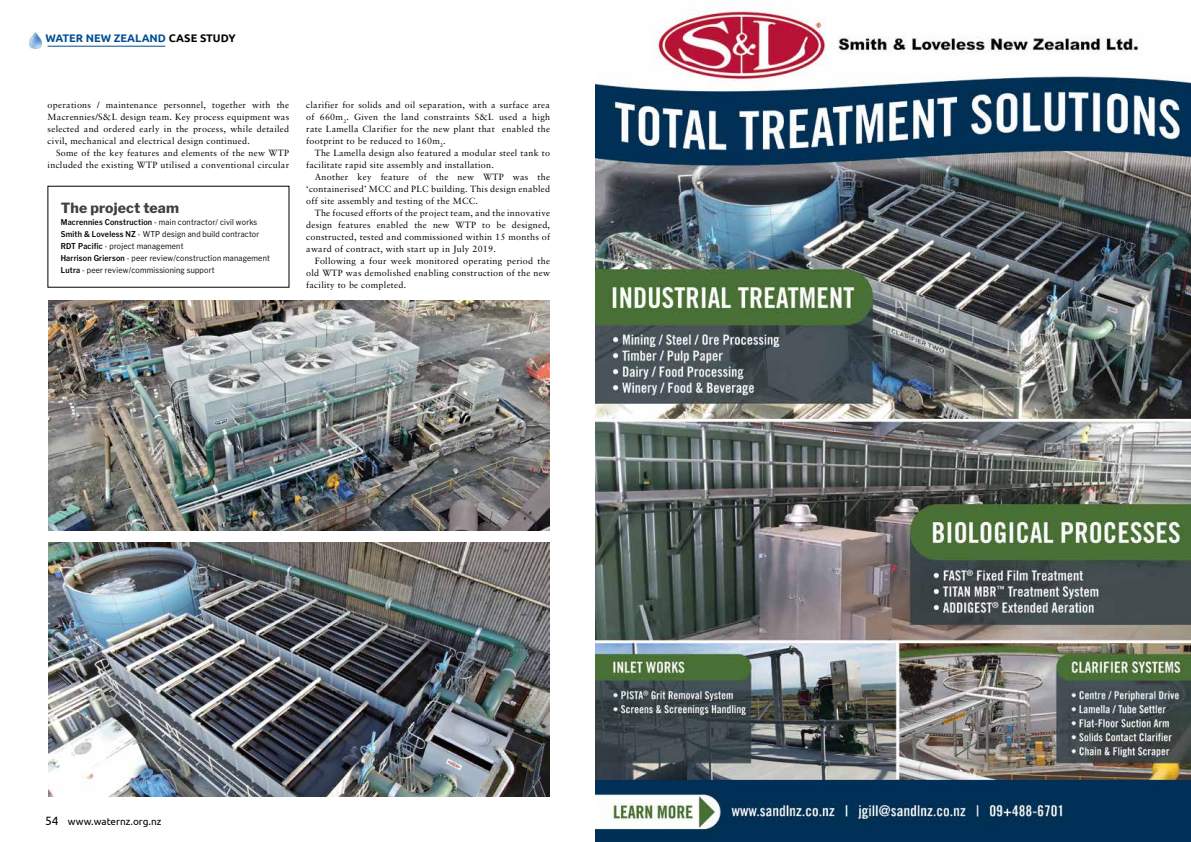
<style>
.page{position:relative;width:1191px;height:842px;background:#fff}
.page>*{position:absolute;margin:0;border:0;box-sizing:border-box;transform-origin:0 0}
.t1{font:800 14px "Libre Franklin";letter-spacing:.01em;color:#414042}
.t2{font:700 11px "Ubuntu";color:#004f94}
.t3{font:10px "Ubuntu";color:#000}
.t4{font:9px/12px "Sabon";letter-spacing:.03em;color:#000;text-align:justify}
.t5{font:8px/12px "Libre Franklin";letter-spacing:.03em;color:#000;scale:.9 1}
.s1{color:#000}
.s2{font-weight:600}
.s3{font-size:12px}
</style>
<div class="page">
<img style="left:29px;top:32px;width:12px;height:17px">
<hr style="left:48px;top:46px;width:117px;height:1px;background:#004f94">
<img style="left:595px;top:7px;width:596px;height:835px">
<img style="left:48px;top:300px;width:501px;height:231px">
<img style="left:48px;top:543px;width:501px;height:253px">
<p class="t2" style="left:45px;top:32px;width:192px">WATER NEW ZEALAND <span class="s1">CASE STUDY</span></p>
<p class="t4" style="left:48px;top:99px;width:243px">operations / maintenance personnel, together with the Macrennies/S&amp;L design team. Key process equipment was selected and ordered early in the process, while detailed civil, mechanical and electrical design continued.</p>
<p class="t4" style="left:48px;top:147px;width:243px;text-align:right">Some of the key features and elements of the new WTP included the existing WTP utilised a conventional circular</p>
<h1 class="t1" style="left:61px;top:199px;width:120px">The project team</h1>
<p class="t5" style="left:61px;top:216px;width:234px"><span class="s2">Macrennies Construction</span> - main contractor/ civil works <span class="s2">Smith &amp; Loveless NZ</span> - WTP design and build contractor <span class="s2">RDT Pacific</span> - project management<br><span class="s2">Harrison Grierson</span> - peer review/construction management <span class="s2">Lutra</span> - peer review/commissioning support</p>
<p class="t4" style="left:306px;top:99px;width:245px">clarifier for solids and oil separation, with a surface area of 660m<sub>2</sub>. Given the land constraints S&amp;L used a high rate Lamella Clarifier for the new plant that enabled the footprint to be reduced to 160m<sub>2</sub>.</p>
<p class="t4" style="left:306px;top:147px;width:245px;text-indent:9px">The Lamella design also featured a modular steel tank to facilitate rapid site assembly and installation.</p>
<p class="t4" style="left:306px;top:171px;width:245px;text-indent:9px">Another key feature of the new WTP was the ‘containerised’ MCC and PLC building. This design enabled off site assembly and testing of the MCC.</p>
<p class="t4" style="left:306px;top:207px;width:245px;text-indent:9px">The focused efforts of the project team, and the innovative design features enabled the new WTP to be designed, constructed, tested and commissioned within 15 months of award of contract, with start up in July 2019.</p>
<p class="t4" style="left:306px;top:255px;width:245px;text-indent:9px">Following a four week monitored operating period the old WTP was demolished enabling construction of the new facility to be completed.</p>
<p class="t3" style="left:45px;top:815px;width:118px"><span class="s3">54</span> www.waternz.org.nz</p>
</div>
